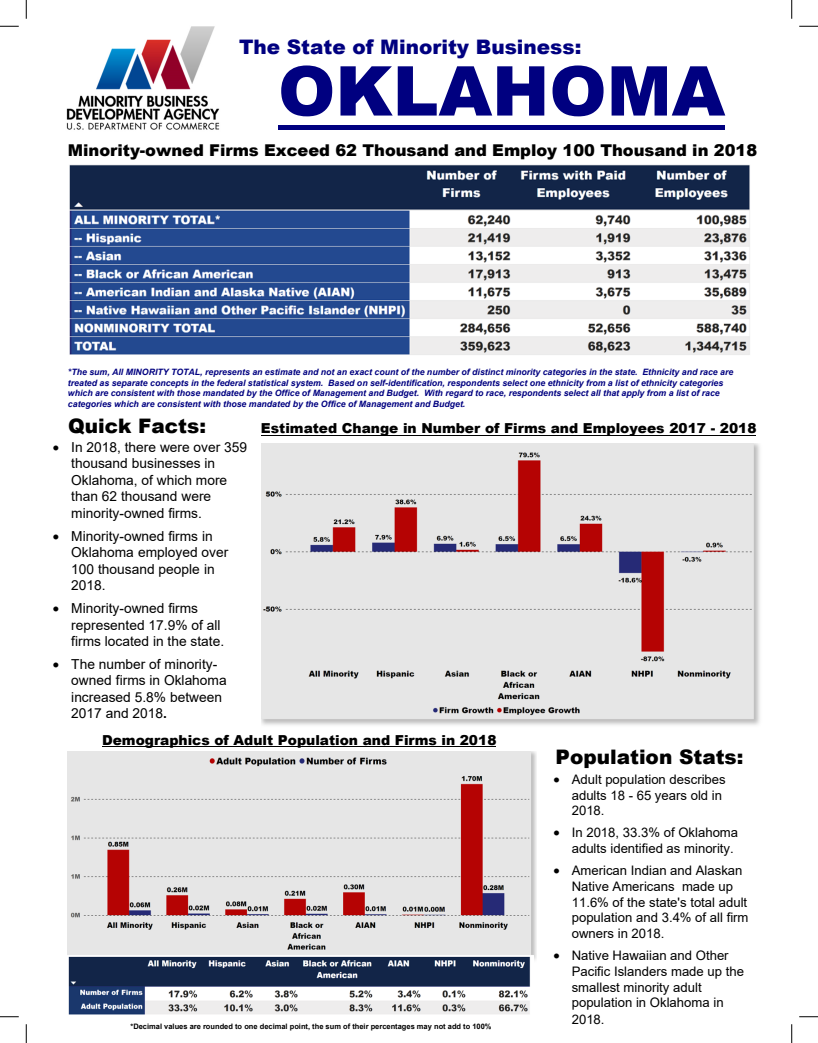
<style>
.page{position:relative;width:818px;height:1043px;background:#fff}
.page>*{position:absolute;margin:0;border:0;box-sizing:border-box;transform-origin:0 0}
.t1{font:900 68.75px "Arial";color:#000080}
.t2{font:900 20px "Arial";color:#000080}
.t3{font:900 20px "Arial";color:#000}
.t4{font:900 16.25px "Arial";color:#000}
.t5{font:13.75px/16.5px "Arial";color:#000}
.t6{font:900 13.75px "Arial";color:#000}
.t7{font:13.12px/15.8px "Arial";color:#000}
.t8{font:italic 700 8.75px/10.5px "Arial";color:#000080}
.t9{font:700 7.5px "Arial";color:#000}
.s1{font-size:22.5px;color:#fff}
.s2{font-style:inherit}
.s3{font-weight:700}
</style>
<div class="page">
<svg style="left:0;top:25px;width:19px;height:2px"></svg>
<svg style="left:799px;top:25px;width:19px;height:2px"></svg>
<svg style="left:0;top:1016px;width:19px;height:1px"></svg>
<svg style="left:799px;top:1016px;width:19px;height:1px"></svg>
<svg style="left:25px;top:0;width:2px;height:19px"></svg>
<svg style="left:25px;top:1024px;width:2px;height:18px"></svg>
<svg style="left:791px;top:0;width:1px;height:19px"></svg>
<svg style="left:791px;top:1024px;width:1px;height:18px"></svg>
<img style="left:66px;top:26px;width:154px;height:104px">
<div style="left:278px;top:125px;width:446px;height:5px;background:#000080"></div>
<hr style="left:103px;top:746px;width:393px;height:1px;background:#000">
<hr style="left:261px;top:435px;width:495px;height:1px;background:#000">
<img style="left:69px;top:164px;width:681px;height:191px">
<img style="left:261px;top:444px;width:499px;height:281px">
<img style="left:67px;top:751px;width:469px;height:264px">
<h2 class="t2" style="left:239px;top:32px;width:351px">The State of Minority Business:<span class="s1">:</span></h2>
<h1 class="t1" style="left:278px;top:41px;width:448px">OKLAHOMA</h1>
<h3 class="t4" style="left:68px;top:139px;width:690px">Minority-owned Firms Exceed 62 Thousand and Employ 100 Thousand in 2018</h3>
<p class="t8" style="left:68px;top:367px;width:667px">*<span class="s2">The sum, All MINORITY TOTAL, represents an estimate and not an exact count of the number of distinct minority categories in the state.</span> Ethnicity and race are treated as separate concepts in the federal statistical system. Based on self-identification, respondents select one ethnicity from a list of ethnicity categories which are consistent with those mandated by the Office of Management and Budget. With regard to race, respondents select all that apply from a list of race categories which are consistent with those mandated by the Office of Management and Budget<span class="s2">.</span></p>
<h2 class="t3" style="left:68px;top:411px;width:139px">Quick Facts:</h2>
<h3 class="t6" style="left:261px;top:418px;width:497px">Estimated Change in Number of Firms and Employees 2017 - 2018</h3>
<h3 class="t5" style="left:71px;top:439px;width:177px;text-indent:-18px">• In 2018, there were over <span class="s2">359 </span>thousand businesses in<br><span class="s2">Oklahoma</span>, of which more than <span class="s2">62</span> thousand were minority-owned firms.</h3>
<h3 class="t5" style="left:71px;top:527px;width:158px;text-indent:-18px">• Minority-owned firms in<br><span class="s2">Oklahoma</span> employed over<br><span class="s2">100</span> thousand people in<br>2018<span class="s2">.</span></h3>
<h3 class="t5" style="left:71px;top:600px;width:154px;text-indent:-18px">• Minority-owned firms represented <span class="s2">17.9</span>% of all firms located in the state.</h3>
<h3 class="t5" style="left:71px;top:655px;width:157px;text-indent:-18px">• The number of minority&shy;owned firms in <span class="s2">Oklahoma </span>increased <span class="s2">5.8</span>% between<br>2017 and 2018<span class="s3">.</span></h3>
<h3 class="t6" style="left:102px;top:729px;width:396px">Demographics of Adult Population and Firms in 2018</h3>
<p class="t9" style="left:130px;top:1020px;width:362px">*Decimal values are rounded to one decimal point, the sum of their percentages may not add to 100%</p>
<h2 class="t3" style="left:555px;top:742px;width:189px">Population Stats:</h2>
<h3 class="t7" style="left:571px;top:771px;width:155px;text-indent:-18px">• Adult population describes adults 18 - 65 years old in<br>2018.</h3>
<h3 class="t7" style="left:571px;top:824px;width:168px;text-indent:-18px">• In 2018, <span class="s2">33.3</span>% of <span class="s2">Oklahoma </span>adults identified as minority.</h3>
<h3 class="t7" style="left:571px;top:862px;width:178px;text-indent:-18px">• <span class="s2">American Indian and Ala</span>s<span class="s2">kan<br>Native Americans</span> made up<br><span class="s2">11.6</span>% of the state's total adult population and <span class="s2">3.4</span>% of all firm owners in 2018.</h3>
<h3 class="t7" style="left:571px;top:947px;width:174px;text-indent:-18px">• Native Hawaiian and Other<br>Pacific Islanders made up the smallest minority adult population in <span class="s2">Oklahoma</span> in<br>2018.</h3>
</div>
